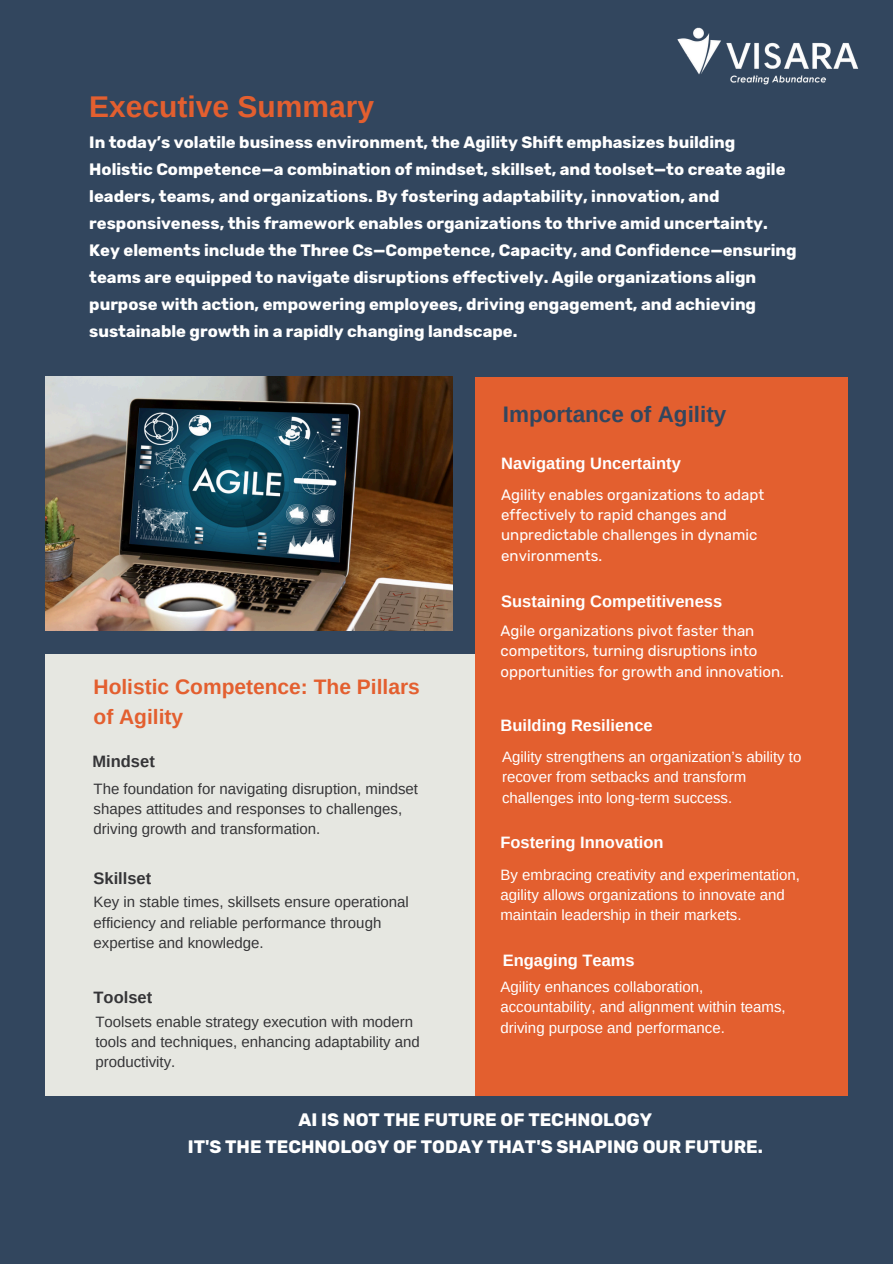
<style>
.page{position:relative;width:893px;height:1264px;background:#fff}
.page>*{position:absolute;margin:0;border:0;box-sizing:border-box;transform-origin:0 0}
.t1{font:700 30px "Arimo";color:#e35f2f}
.t2{font:700 22.5px "Arimo";color:#32465e}
.t3{font:700 21px/29.2px "Arimo";color:#e35f2f}
.t4{font:700 18px/27px "Rubik";color:#fff;text-align:center}
.t5{font:700 16.5px/27px "Rubik";color:#fff}
.t6{font:700 16.5px "Arimo";color:#fff}
.t7{font:700 16.5px "Arimo";color:#353537}
.t8{font:15px/20.2px "Arimo";color:#353537}
.t9{font:15px/20.2px "Arimo";color:#fff}
.t10{font:15px/20.2px "Rubik";color:#fff}
</style>
<div class="page">
<div style="left:0;top:0;width:892px;height:1263px;background:#32465e"></div>
<div style="left:45px;top:653px;width:430px;height:442px;background:#e6e7e1"></div>
<div style="left:475px;top:377px;width:372px;height:718px;background:#e35f2f"></div>
<img style="left:45px;top:377px;width:407px;height:253px">
<img style="left:677px;top:27px;width:182px;height:58px">
<h1 class="t1" style="left:89px;top:90px;width:286px">Executive Summary</h1>
<h4 class="t5" style="left:89px;top:129px;width:708px">In today’s volatile business environment, the Agility Shift emphasizes building Holistic Competence—a combination of mindset, skillset, and toolset—to create agile leaders, teams, and organizations. By fostering adaptability, innovation, and responsiveness, this framework enables organizations to thrive amid uncertainty.<br>Key elements include the Three Cs—Competence, Capacity, and Confidence—ensuring teams are equipped to navigate disruptions effectively. Agile organizations align purpose with action, empowering employees, driving engagement, and achieving sustainable growth in a rapidly changing landscape.</h4>
<p class="t3" style="left:93px;top:672px;width:328px">Holistic Competence: The Pillars of Agility</p>
<h2 class="t7" style="left:92px;top:751px;width:64px">Mindset</h2>
<h4 class="t8" style="left:93px;top:778px;width:326px">The foundation for navigating disruption, mindset shapes attitudes and responses to challenges, driving growth and transformation.</h4>
<p class="t7" style="left:93px;top:868px;width:59px">Skillset</p>
<h4 class="t8" style="left:93px;top:892px;width:317px">Key in stable times, skillsets ensure operational efficiency and reliable performance through expertise and knowledge.</h4>
<p class="t7" style="left:93px;top:988px;width:60px">Toolset</p>
<h4 class="t8" style="left:95px;top:1011px;width:326px">Toolsets enable strategy execution with modern tools and techniques, enhancing adaptability and productivity.</h4>
<h2 class="t2" style="left:502px;top:401px;width:225px">Importance of Agility</h2>
<h4 class="t6" style="left:501px;top:454px;width:181px">Navigating Uncertainty</h4>
<p class="t10" style="left:501px;top:484px;width:264px">Agility enables organizations to adapt effectively to rapid changes and unpredictable challenges in dynamic environments.</p>
<h4 class="t6" style="left:501px;top:592px;width:222px">Sustaining Competitiveness</h4>
<p class="t10" style="left:500px;top:621px;width:285px">Agile organizations pivot faster than competitors, turning disruptions into opportunities for growth and innovation.</p>
<h4 class="t6" style="left:500px;top:716px;width:154px">Building Resilience</h4>
<p class="t9" style="left:502px;top:746px;width:301px">Agility strengthens an organization’s ability to recover from setbacks and transform challenges into long-term success.</p>
<h4 class="t6" style="left:500px;top:832px;width:165px">Fostering Innovation</h4>
<p class="t9" style="left:500px;top:864px;width:301px">By embracing creativity and experimentation, agility allows organizations to innovate and maintain leadership in their markets.</p>
<h4 class="t6" style="left:502px;top:951px;width:133px">Engaging Teams</h4>
<p class="t9" style="left:500px;top:976px;width:287px">Agility enhances collaboration, accountability, and alignment within teams, driving purpose and performance.</p>
<p class="t4" style="left:188px;top:1105px;width:576px">AI IS NOT THE FUTURE OF TECHNOLOGY<br>IT'S THE TECHNOLOGY OF TODAY THAT'S SHAPING OUR FUTURE.</p>
</div>
